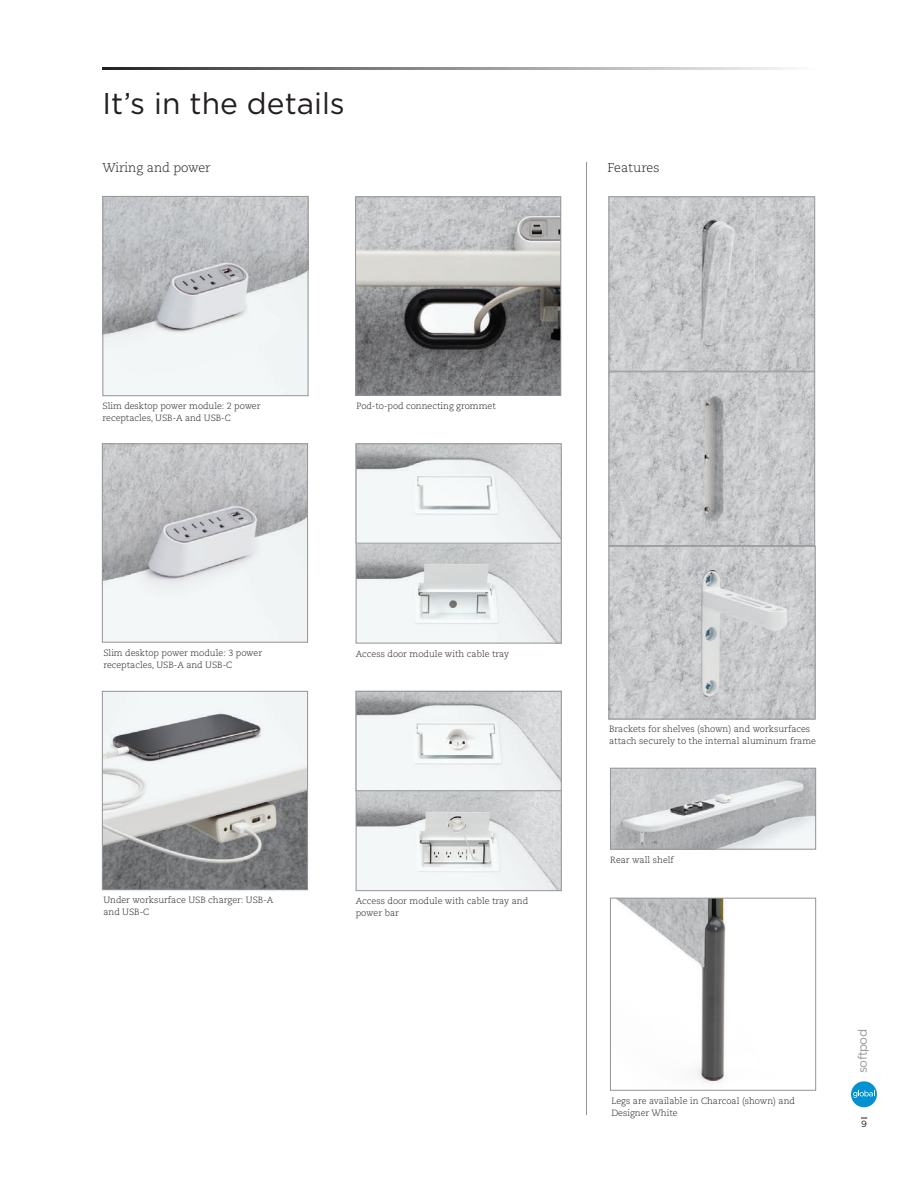
<style>
.page{position:relative;width:918px;height:1188px;background:#fff}
.page>*{position:absolute;margin:0;border:0;box-sizing:border-box;transform-origin:0 0}
.t1{font:30px "Gotham";color:#231f20}
.t2{font:300 12.75px "Caecilia LT Std";letter-spacing:-.005em;color:#231f20}
.t3{font:12.3px "Gotham";letter-spacing:-.05em;color:#939598}
.t4{font:300 9px/12px "Caecilia LT Std";color:#231f20}
.t5{font:9px "Gotham";color:#231f20}
</style>
<div class="page">
<img style="left:105px;top:198px;width:201px;height:196px">
<div style="left:103px;top:196px;width:205px;height:200px;border:1px solid #939598"></div>
<img style="left:104px;top:446px;width:202px;height:194px">
<div style="left:102px;top:444px;width:206px;height:198px;border:1px solid #939598"></div>
<img style="left:104px;top:693px;width:202px;height:195px">
<div style="left:102px;top:691px;width:206px;height:199px;border:1px solid #939598"></div>
<div style="left:851px;top:1081px;width:26px;height:26px;background:#0092d1;border-radius:50%"></div>
<svg style="left:853px;top:1090px;width:22px;height:8px"></svg>
<img style="left:357px;top:199px;width:202px;height:194px">
<div style="left:355px;top:197px;width:206px;height:198px;border:1px solid #939598"></div>
<img style="left:358px;top:543px;width:202px;height:98px">
<img style="left:358px;top:446px;width:202px;height:95px">
<div style="left:356px;top:444px;width:206px;height:99px;border:1px solid #939598"></div>
<img style="left:611px;top:199px;width:202px;height:171px">
<div style="left:609px;top:197px;width:206px;height:175px;border:1px solid #939598"></div>
<svg style="left:611px;top:548px;width:202px;height:169px;background:#c8cacb"></svg>
<div style="left:609px;top:546px;width:206px;height:173px;border:1px solid #939598"></div>
<svg style="left:611px;top:374px;width:202px;height:170px;background:#c4c6c7"></svg>
<div style="left:609px;top:372px;width:206px;height:174px;border:1px solid #939598"></div>
<img style="left:612px;top:770px;width:202px;height:77px">
<div style="left:610px;top:768px;width:206px;height:81px;border:1px solid #939598"></div>
<img style="left:358px;top:791px;width:202px;height:98px">
<img style="left:358px;top:693px;width:202px;height:96px">
<div style="left:356px;top:691px;width:206px;height:100px;border:1px solid #939598"></div>
<img style="left:617px;top:900px;width:109px;height:184px">
<div style="left:610px;top:898px;width:206px;height:193px;border:1px solid #939598"></div>
<svg style="left:103px;top:68px;width:688px;height:1px"></svg>
<hr style="left:586px;top:163px;width:1px;height:952px;background:#939598">
<h1 class="t1" style="left:103px;top:84px;width:244px">It’s in the details</h1>
<h2 class="t2" style="left:103px;top:160px;width:110px">Wiring and power</h2>
<h2 class="t2" style="left:607px;top:160px;width:53px">Features</h2>
<p class="t4" style="left:103px;top:401px;width:160px">Slim desktop power module: 2 power receptacles, USB-A and USB-C</p>
<p class="t4" style="left:357px;top:400px;width:141px">Pod-to-pod connecting grommet</p>
<p class="t4" style="left:103px;top:647px;width:160px">Slim desktop power module: 3 power receptacles, USB-A and USB-C</p>
<p class="t4" style="left:103px;top:894px;width:172px">Under worksurface USB charger: USB-A and USB-C</p>
<p class="t4" style="left:356px;top:648px;width:155px">Access door module with cable tray</p>
<p class="t4" style="left:356px;top:895px;width:174px">Access door module with cable tray and power bar</p>
<p class="t4" style="left:609px;top:723px;width:208px">Brackets for shelves (shown) and worksurfaces attach securely to the internal aluminum frame</p>
<p class="t4" style="left:610px;top:854px;width:65px">Rear wall shelf</p>
<p class="t4" style="left:611px;top:1095px;width:185px">Legs are available in Charcoal (shown) and<br>Designer White</p>
<h3 class="t3" style="left:854px;top:1073px;width:45px;rotate:-90deg">softpod</h3>
<p class="t5" style="left:861px;top:1119px;width:7px">9</p>
</div>
